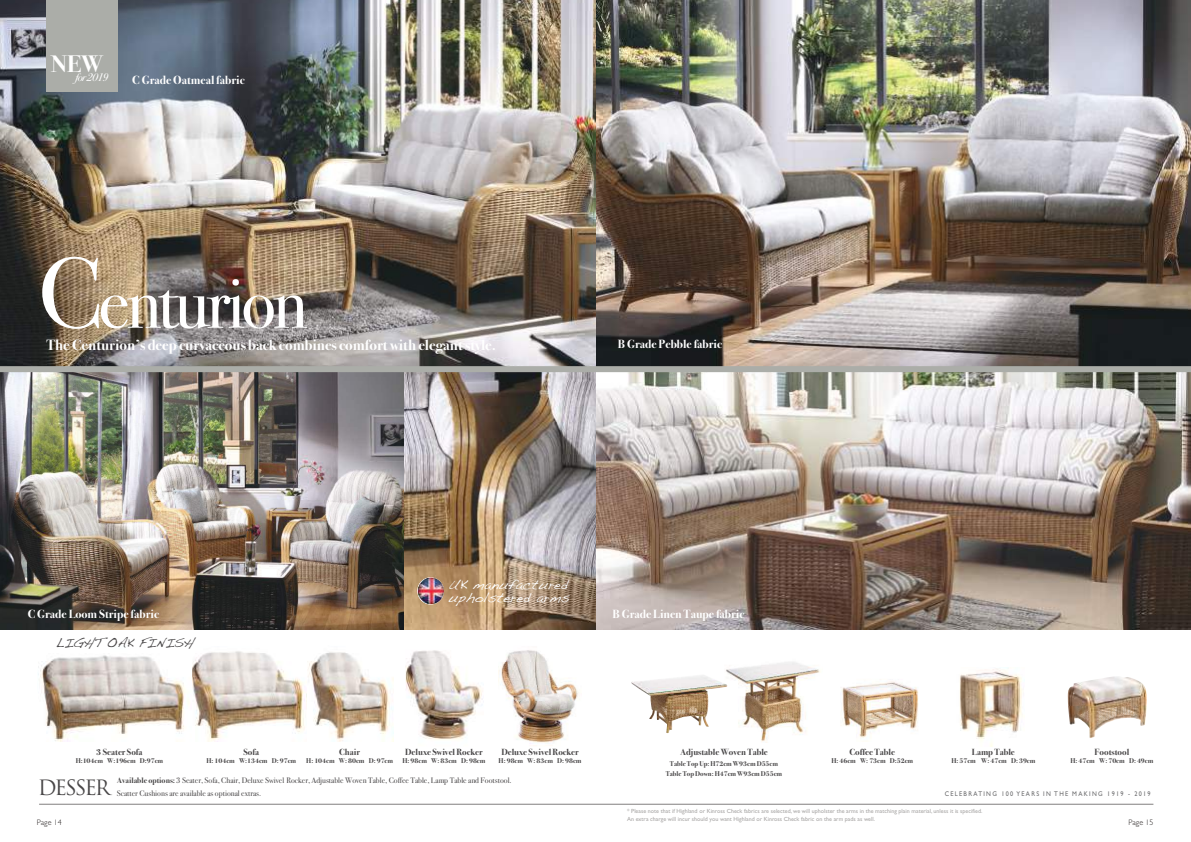
<style>
.page{position:relative;width:1191px;height:842px;background:#fff}
.page>*{position:absolute;margin:0;border:0;box-sizing:border-box;transform-origin:0 0}
.t1{font:72px "Bodoni Svty Two ITCTT";letter-spacing:-.05em;color:#fff}
.t2{font:20.6px "Trajan Pro";letter-spacing:-.1em;color:#484647}
.t3{font:700 15px "Bodoni Svty Two ITCTT";color:#fff}
.t4{font:700 12px "Bodoni Svty Two ITCTT";color:#fff}
.t5{font:12px/12.4px "Dakota";color:#fff}
.t6{font:11.2px "Dakota";letter-spacing:-.01em;color:#484647}
.t7{font:italic 11px "Bodoni Svty Two ITCTT";letter-spacing:-.05em;color:#fff}
.t8{font:700 9px "Bodoni Svty Two ITCTT";color:#484647}
.t9{font:8px "Bodoni Svty Two ITCTT";color:#484647}
.t10{font:300 8px "Gill Sans";color:#241f1f}
.t11{font:700 7px/10px "Bodoni Svty Two ITCTT";color:#484647;text-align:center}
.t12{font:6.8px "Gill Sans";letter-spacing:.215em;color:#6c6c6e;scale:.91 1}
.t13{font:6px/7.2px "Gill Sans";color:#a8a6a5}
.s1{font-size:100.6px}
.s2{font-weight:700}
</style>
<div class="page">
<img style="left:595px;top:0;width:596px;height:630px">
<hr style="left:39px;top:804px;width:1114px;height:1px;background:#817f7f">
<img style="left:192px;top:651px;width:115px;height:90px">
<img style="left:38px;top:655px;width:152px;height:86px">
<img style="left:308px;top:652px;width:86px;height:89px">
<img style="left:405px;top:650px;width:78px;height:90px">
<img style="left:498px;top:650px;width:81px;height:94px">
<img style="left:726px;top:662px;width:95px;height:80px">
<img style="left:631px;top:674px;width:96px;height:59px">
<img style="left:841px;top:681px;width:78px;height:57px">
<img style="left:960px;top:668px;width:63px;height:79px">
<img style="left:1067px;top:676px;width:79px;height:62px">
<img style="left:0;top:0;width:595px;height:366px">
<img style="left:0;top:372px;width:404px;height:258px">
<img style="left:404px;top:372px;width:191px;height:258px">
<div style="left:46px;top:0;width:72px;height:91px;background:#abada8"></div>
<div style="left:0;top:366px;width:1191px;height:6px;background:#abada8"></div>
<img style="left:417px;top:577px;width:27px;height:27px;border-radius:50%">
<h3 class="t7" style="left:51px;top:67px;width:59px"><sup>NE</sup>fo<sup>W</sup>r2019</h3>
<h3 class="t4" style="left:132px;top:70px;width:114px">CGrade Oatmeal fabric</h3>
<h1 class="t1" style="left:38px;top:244px;width:271px"><span class="s1">C</span>enturion</h1>
<h3 class="t3" style="left:46px;top:333px;width:451px">TheCenturion’s deep curvaceous back combines comfort with elegantstyle.</h3>
<h3 class="t4" style="left:618px;top:333px;width:106px">BGrade Pebble fabric</h3>
<h3 class="t4" style="left:28px;top:604px;width:133px">CGrade Loom Stripe fabric</h3>
<h3 class="t6" style="left:56px;top:635px;width:140px">LIGHT OAK FINISH</h3>
<h3 class="t5" style="left:448px;top:580px;width:123px">UK manufactured upholstered arms</h3>
<h3 class="t4" style="left:612px;top:604px;width:133px">BGrade Linen Taupe fabric</h3>
<h3 class="t8" style="left:96px;top:744px;width:48px">3 Seater Sofa</h3>
<p class="t11" style="left:76px;top:755px;width:89px">H:104cm W:196cm D:97cm</p>
<h3 class="t8" style="left:243px;top:744px;width:17px">Sofa</h3>
<p class="t11" style="left:206px;top:755px;width:91px">H: 104cm W:134cm D: 97cm</p>
<h3 class="t8" style="left:339px;top:744px;width:22px">Chair</h3>
<p class="t11" style="left:306px;top:755px;width:88px">H: 104cm W: 80cm D: 97cm</p>
<h3 class="t8" style="left:405px;top:744px;width:79px">Deluxe SwivelRocker</h3>
<p class="t11" style="left:402px;top:755px;width:84px">H: 98cm W: 83cm D: 98cm</p>
<h3 class="t8" style="left:501px;top:744px;width:79px">Deluxe SwivelRocker</h3>
<p class="t11" style="left:498px;top:755px;width:84px">H: 98cm W: 83cm D: 98cm</p>
<h3 class="t8" style="left:680px;top:744px;width:89px">Adjustable Woven Table</h3>
<p class="t11" style="left:665px;top:758px;width:118px">Table TopUp: H72cm W93cm D55cm<br>Table Top Down: H47cm W93cm D55cm</p>
<h3 class="t8" style="left:849px;top:744px;width:47px">Coffee Table</h3>
<p class="t11" style="left:831px;top:755px;width:83px">H: 46cm W: 73cm D:52cm</p>
<h3 class="t8" style="left:972px;top:744px;width:44px">Lamp Table</h3>
<p class="t11" style="left:951px;top:755px;width:85px">H: 57cm W: 47cm D: 39cm</p>
<h3 class="t8" style="left:1094px;top:744px;width:36px">Footstool</h3>
<p class="t11" style="left:1070px;top:755px;width:84px">H: 47cm W: 70cm D: 49cm</p>
<h3 class="t9" style="left:117px;top:774px;width:396px"><span class="s2">Available options:</span> 3 Seater, Sofa, Chair, Deluxe Swivel Rocker, Adjustable Woven Table, Coffee Table, Lamp Table and Footstool.</h3>
<h2 class="t2" style="left:38px;top:780px;width:74px">DESSER</h2>
<h3 class="t9" style="left:117px;top:786px;width:146px">Scatter Cushions are available as optional extras.</h3>
<p class="t12" style="left:944px;top:789px;width:228px">CELEBRATING 100 YEARS IN THE MAKING 1919 - 2019</p>
<p class="t13" style="left:627px;top:808px;width:357px">* Please note that if Highland or Kinross Check fabrics are selected, we will upholster the arms in the matching plain material, unless it is specified.<br>An extra charge will incur should you want Highland or Kinross Check fabric on the arm pads as well.</p>
<h3 class="t10" style="left:37px;top:817px;width:26px">Page 14</h3>
<h3 class="t10" style="left:1128px;top:817px;width:26px">Page 15</h3>
</div>
